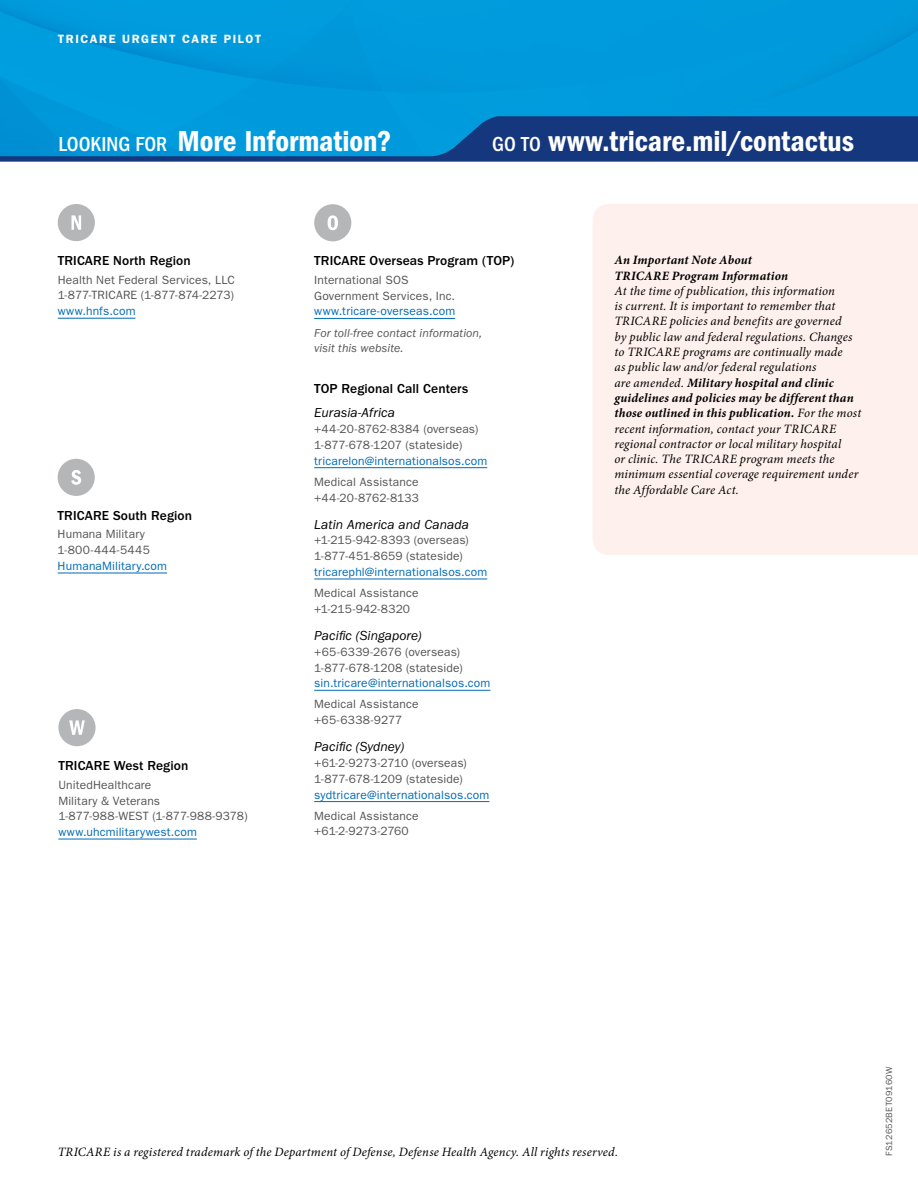
<style>
.page{position:relative;width:918px;height:1188px;background:#fff}
.page>*{position:absolute;margin:0;border:0;box-sizing:border-box;transform-origin:0 0}
.t1{font:30px "ITC Franklin Gothic Std Dm Cd";letter-spacing:-.005em;color:#fff}
.t2{font:500 13.5px "ITC Franklin Gothic Std";letter-spacing:.01em;color:#000}
.t3{font:italic 13.5px "ITC Franklin Gothic Std";letter-spacing:.005em;color:#000}
.t4{font:500 13.5px "ITC Franklin Gothic Std";letter-spacing:.005em;color:#000101}
.t5{font:italic 12.75px/15.3px "Minion Pro";letter-spacing:.01em;color:#000}
.t6{font:12px/15.8px "ITC Franklin Gothic Std";letter-spacing:.015em;color:#545456}
.t7{font:italic 12px/15.8px "ITC Franklin Gothic Std";letter-spacing:.01em;color:#545456}
.t8{font:600 12px "ITC Franklin Gothic Std";letter-spacing:.135em;color:#fff}
.t9{font:9px "ITC Franklin Gothic Std";letter-spacing:.02em;color:#545456}
.s1{font-family:"ITC Franklin Gothic Std";font-weight:500;font-stretch:condensed;font-size:21px}
.s2{color:#006bb6}
.s3{font-weight:700}
</style>
<div class="page">
<div style="left:0;top:0;width:918px;height:116px;background:#009adc"></div>
<svg style="left:0;top:116px;width:918px;height:46px;background:#0c64a8"></svg>
<div style="left:593px;top:204px;width:325px;height:351px;background:#fef0ec"></div>
<hr style="left:58px;top:839px;width:139px;height:1px;background:#006bb6">
<div style="left:58px;top:709px;width:38px;height:37px;background:#b4b6b8;border-radius:50%"></div>
<svg style="left:69px;top:720px;width:16px;height:15px"></svg>
<hr style="left:58px;top:573px;width:109px;height:1px;background:#006bb6">
<div style="left:58px;top:459px;width:37px;height:37px;background:#b4b6b8;border-radius:50%"></div>
<svg style="left:71px;top:470px;width:10px;height:15px"></svg>
<hr style="left:314px;top:318px;width:141px;height:1px;background:#006bb6">
<hr style="left:314px;top:467px;width:173px;height:1px;background:#006bb6">
<hr style="left:314px;top:579px;width:173px;height:1px;background:#006bb6">
<hr style="left:314px;top:690px;width:176px;height:1px;background:#006bb6">
<hr style="left:314px;top:801px;width:175px;height:1px;background:#006bb6">
<div style="left:314px;top:204px;width:37px;height:37px;background:#b4b6b8;border-radius:50%"></div>
<svg style="left:328px;top:215px;width:10px;height:15px"></svg>
<hr style="left:58px;top:318px;width:78px;height:1px;background:#006bb6">
<div style="left:58px;top:204px;width:37px;height:37px;background:#b4b6b8;border-radius:50%"></div>
<svg style="left:72px;top:215px;width:9px;height:15px"></svg>
<p class="t8" style="left:58px;top:32px;width:205px">TRICARE URGENT CARE PILOT</p>
<h2 class="t1" style="left:58px;top:124px;width:335px"><span class="s1">LOOKING FOR</span> More Information?</h2>
<h2 class="t1" style="left:492px;top:124px;width:363px"><span class="s1">GO TO</span> www.tricare.mil/contactus</h2>
<h3 class="t2" style="left:58px;top:253px;width:134px">TRICARE North Region</h3>
<p class="t6" style="left:58px;top:272px;width:179px;text-align:justify">Health Net Federal Services, LLC 1-877-TRICARE (1-877-874-2273) <span class="s2">www.hnfs.com</span></p>
<h3 class="t2" style="left:58px;top:508px;width:136px">TRICARE South Region</h3>
<p class="t6" style="left:58px;top:527px;width:111px">Humana Military<br>1-800-444-5445<br><span class="s2">HumanaMilitary.com</span></p>
<h3 class="t2" style="left:58px;top:758px;width:131px">TRICARE West Region</h3>
<p class="t6" style="left:58px;top:777px;width:191px">UnitedHealthcare<br>Military &amp; Veterans<br>1-877-988-WEST (1-877-988-9378) <span class="s2">www.uhcmilitarywest.com</span></p>
<h3 class="t2" style="left:314px;top:253px;width:202px">TRICARE Overseas Program (TOP)</h3>
<p class="t6" style="left:314px;top:272px;width:143px">International SOS<br>Government Services, Inc. <span class="s2">www.tricare-overseas.com</span></p>
<p class="t7" style="left:314px;top:325px;width:170px">For toll-free contact information, visit this website.</p>
<h4 class="t4" style="left:314px;top:381px;width:155px">TOP Regional Call Centers</h4>
<h5 class="t3" style="left:314px;top:405px;width:82px">Eurasia-Africa</h5>
<p class="t6" style="left:314px;top:421px;width:175px">+44-20-8762-8384 (overseas)<br>1-877-678-1207 (stateside) <span class="s2">tricarelon@internationalsos.com</span></p>
<p class="t6" style="left:314px;top:474px;width:106px">Medical Assistance +44-20-8762-8133</p>
<h5 class="t3" style="left:314px;top:517px;width:156px">Latin America and Canada</h5>
<p class="t6" style="left:314px;top:533px;width:175px">+1-215-942-8393 (overseas)<br>1-877-451-8659 (stateside) <span class="s2">tricarephl@internationalsos.com</span></p>
<p class="t6" style="left:314px;top:585px;width:106px">Medical Assistance +1-215-942-8320</p>
<h5 class="t3" style="left:314px;top:628px;width:109px">Pacific (Singapore)</h5>
<p class="t6" style="left:314px;top:644px;width:178px">+65-6339-2676 (overseas)<br>1-877-678-1208 (stateside) <span class="s2">sin.tricare@internationalsos.com</span></p>
<p class="t6" style="left:314px;top:697px;width:106px">Medical Assistance +65-6338-9277</p>
<h5 class="t3" style="left:314px;top:739px;width:92px">Pacific (Sydney)</h5>
<p class="t6" style="left:314px;top:755px;width:177px">+61-2-9273-2710 (overseas)<br>1-877-678-1209 (stateside) <span class="s2">sydtricare@internationalsos.com</span></p>
<p class="t6" style="left:314px;top:808px;width:106px">Medical Assistance +61-2-9273-2760</p>
<p class="t5" style="left:614px;top:253px;width:248px"><span class="s3">An Important Note About<br>TRICARE Program Information<br></span>At the time of publication, this information<br>is current. It is important to remember that TRICARE policies and benefits are governed<br>by public law and federal regulations. Changes to TRICARE programs are continually made<br>as public law and/or federal regulations<br>are amended. <span class="s3">Military hospital and clinic guidelines and policies may be different than those outlined in this publication.</span> For the most recent information, contact your TRICARE regional contractor or local military hospital<br>or clinic. The TRICARE program meets the minimum essential coverage requirement under the Affordable Care Act.</p>
<p class="t5" style="left:58px;top:1144px;width:562px">TRICARE is a registered trademark of the Department of Defense, Defense Health Agency. All rights reserved.</p>
<p class="t9" style="left:884px;top:1156px;width:91px;rotate:-90deg">FS12652BET09160W</p>
</div>
